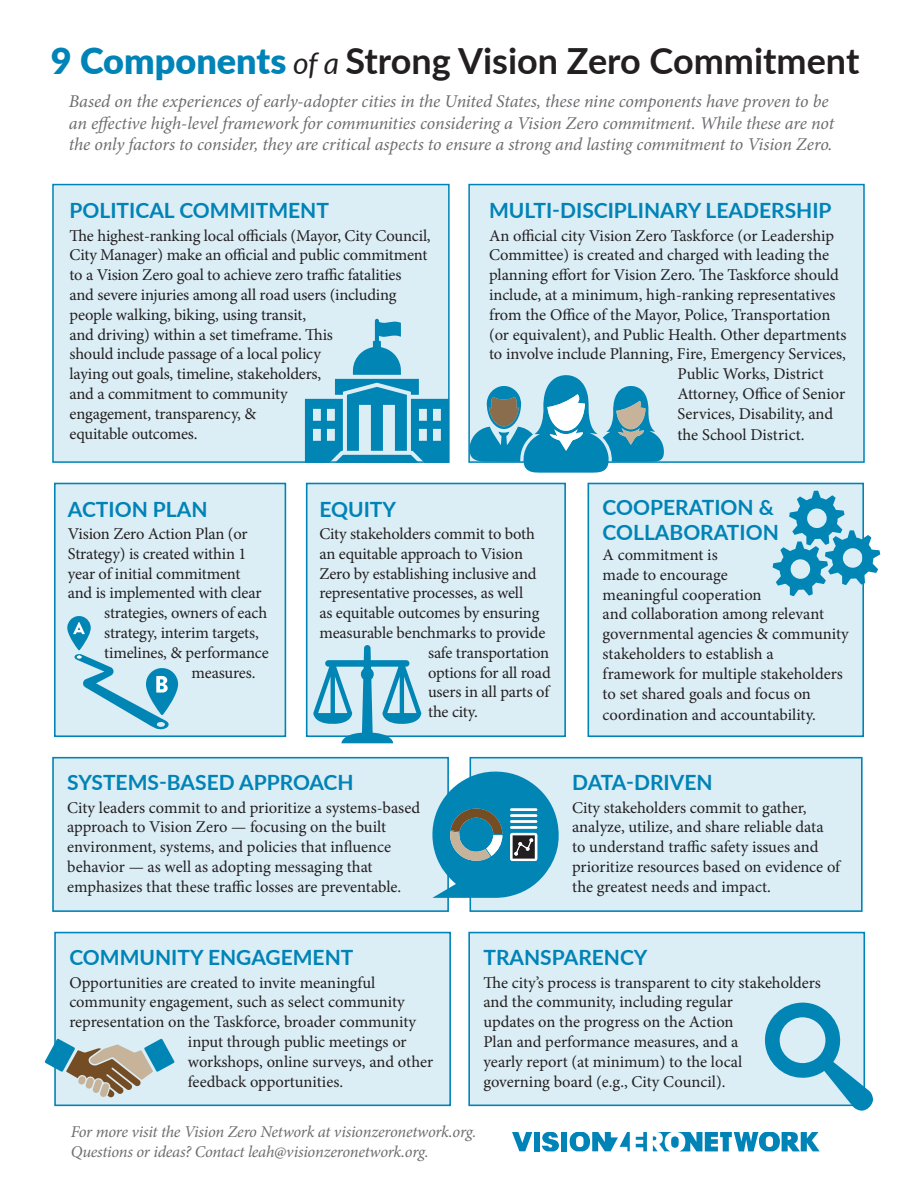
<style>
.page{position:relative;width:918px;height:1188px;background:#fff}
.page>*{position:absolute;margin:0;border:0;box-sizing:border-box;transform-origin:0 0}
.t1{font:700 36px "Lato";color:#231f20}
.t2{font:700 21px/25.2px "Lato";color:#0083b6}
.t3{font:italic 18px/21.6px "Minion Pro";letter-spacing:-.01em;color:#6c6d70}
.t4{font:16.5px/19.8px "Minion Pro";letter-spacing:-.005em;color:#231f20}
.t5{font:italic 16.5px "Minion Pro";letter-spacing:-.015em;color:#6c6d70}
.s1{font-weight:900;color:#0083b6}
.s2{font-weight:400;font-style:italic;font-size:30px}
</style>
<div class="page">
<div style="left:52px;top:184px;width:398px;height:279px;background:#dbedf5;border:2px solid #0083b6"></div>
<div style="left:468px;top:184px;width:397px;height:279px;background:#dbedf5;border:2px solid #0083b6"></div>
<svg style="left:305px;top:319px;width:144px;height:144px"></svg>
<svg style="left:469px;top:373px;width:195px;height:100px"></svg>
<div style="left:54px;top:483px;width:232px;height:254px;background:#dbedf5;border:2px solid #0083b6"></div>
<div style="left:306px;top:483px;width:260px;height:254px;background:#dbedf5;border:2px solid #0083b6"></div>
<div style="left:588px;top:483px;width:276px;height:254px;background:#dbedf5;border:2px solid #0083b6"></div>
<svg style="left:67px;top:616px;width:111px;height:114px"></svg>
<svg style="left:313px;top:645px;width:108px;height:98px"></svg>
<svg style="left:773px;top:491px;width:107px;height:105px"></svg>
<div style="left:52px;top:757px;width:397px;height:155px;background:#dbedf5;border:2px solid #0083b6"></div>
<div style="left:470px;top:757px;width:393px;height:155px;background:#dbedf5;border:2px solid #0083b6"></div>
<svg style="left:432px;top:771px;width:127px;height:127px"></svg>
<div style="left:54px;top:932px;width:397px;height:174px;background:#dbedf5;border:2px solid #0083b6"></div>
<div style="left:468px;top:932px;width:397px;height:174px;background:#dbedf5;border:2px solid #0083b6"></div>
<svg style="left:45px;top:1039px;width:129px;height:59px"></svg>
<svg style="left:765px;top:1003px;width:108px;height:108px"></svg>
<svg style="left:636px;top:1132px;width:11px;height:19px"></svg>
<svg style="left:512px;top:1132px;width:20px;height:19px"></svg>
<div style="left:534px;top:1132px;width:6px;height:19px;background:#0083b6"></div>
<div style="left:561px;top:1132px;width:6px;height:19px;background:#0083b6"></div>
<svg style="left:570px;top:1132px;width:60px;height:19px"></svg>
<svg style="left:542px;top:1132px;width:17px;height:19px"></svg>
<svg style="left:653px;top:1132px;width:167px;height:19px"></svg>
<p class="t1" style="left:51px;top:34px;width:810px"><span class="s1">9 Components</span> <span class="s2">of a</span> Strong Vision Zero Commitment</p>
<p class="t3" style="left:69px;top:90px;width:767px">Based on the experiences of early-adopter cities in the United States, these nine components have proven to be an effective high-level framework for communities considering a Vision Zero commitment. While these are not the only factors to consider, they are critical aspects to ensure a strong and lasting commitment to Vision Zero.</p>
<p class="t2" style="left:70px;top:197px;width:261px">POLITICAL COMMITMENT</p>
<p class="t4" style="left:70px;top:226px;width:363px">The highest-ranking local officials (Mayor, City Council, City Manager) make an official and public commitment to a Vision Zero goal to achieve zero traffic fatalities<br>and severe injuries among all road users (including people walking, biking, using transit,<br>and driving) within a set timeframe. This<br>should include passage of a local policy<br>laying out goals, timeline, stakeholders,<br>and a commitment to community<br>engagement, transparency, &amp;<br>equitable outcomes.</p>
<p class="t2" style="left:489px;top:197px;width:344px">MULTI-DISCIPLINARY LEADERSHIP</p>
<p class="t4" style="left:489px;top:226px;width:347px">An official city Vision Zero Taskforce (or Leadership</p>
<p class="t4" style="left:489px;top:245px;width:342px">Committee) is created and charged with leading the</p>
<p class="t4" style="left:489px;top:265px;width:351px">planning effort for Vision Zero. The Taskforce should</p>
<p class="t4" style="left:489px;top:285px;width:348px">include, at a minimum, high-ranking representatives</p>
<p class="t4" style="left:489px;top:305px;width:343px">from the Office of the Mayor, Police, Transportation</p>
<p class="t4" style="left:489px;top:325px;width:359px">(or equivalent), and Public Health. Other departments</p>
<p class="t4" style="left:489px;top:344px;width:358px">to involve include Planning, Fire, Emergency Services,</p>
<p class="t4" style="left:677px;top:364px;width:148px">Public Works, District</p>
<p class="t4" style="left:677px;top:384px;width:169px">Attorney, Office of Senior</p>
<p class="t4" style="left:677px;top:404px;width:157px">Services, Disability, and</p>
<p class="t4" style="left:677px;top:425px;width:129px">the School District.</p>
<p class="t2" style="left:68px;top:495px;width:141px">ACTION PLAN</p>
<p class="t4" style="left:68px;top:524px;width:181px">Vision Zero Action Plan (or</p>
<p class="t4" style="left:68px;top:544px;width:180px">Strategy) is created within 1</p>
<p class="t4" style="left:68px;top:564px;width:174px">year of initial commitment</p>
<p class="t4" style="left:68px;top:583px;width:195px">and is implemented with clear</p>
<p class="t4" style="left:104px;top:603px;width:164px">strategies, owners of each</p>
<p class="t4" style="left:104px;top:623px;width:156px">strategy, interim targets,</p>
<p class="t4" style="left:104px;top:643px;width:166px">timelines, &amp; performance</p>
<p class="t4" style="left:192px;top:663px;width:65px">measures.</p>
<p class="t2" style="left:319px;top:495px;width:78px">EQUITY</p>
<p class="t4" style="left:319px;top:524px;width:217px">City stakeholders commit to both</p>
<p class="t4" style="left:319px;top:544px;width:205px">an equitable approach to Vision</p>
<p class="t4" style="left:319px;top:564px;width:219px">Zero by establishing inclusive and</p>
<p class="t4" style="left:319px;top:583px;width:205px">representative processes, as well</p>
<p class="t4" style="left:319px;top:603px;width:222px">as equitable outcomes by ensuring</p>
<p class="t4" style="left:319px;top:623px;width:228px">measurable benchmarks to provide</p>
<p class="t4" style="left:428px;top:643px;width:123px">safe transportation</p>
<p class="t4" style="left:428px;top:663px;width:124px">options for all road</p>
<p class="t4" style="left:428px;top:682px;width:123px">users in all parts of</p>
<p class="t4" style="left:428px;top:702px;width:51px">the city.</p>
<p class="t2" style="left:67px;top:769px;width:288px">SYSTEMS-BASED APPROACH</p>
<p class="t4" style="left:67px;top:798px;width:354px">City leaders commit to and prioritize a systems-based approach to Vision Zero — focusing on the built environment, systems, and policies that influence behavior — as well as adopting messaging that emphasizes that these traffic losses are preventable.</p>
<p class="t2" style="left:603px;top:494px;width:178px">COOPERATION &amp;<br>COLLABORATION</p>
<p class="t4" style="left:603px;top:545px;width:248px">A commitment is<br>made to encourage<br>meaningful cooperation<br>and collaboration among relevant governmental agencies &amp; community stakeholders to establish a framework for multiple stakeholders to set shared goals and focus on</p>
<p class="t4" style="left:603px;top:705px;width:215px">coordination and accountability.</p>
<p class="t2" style="left:572px;top:769px;width:142px">DATA-DRIVEN</p>
<p class="t4" style="left:572px;top:798px;width:269px">City stakeholders commit to gather, analyze, utilize, and share reliable data to understand traffic safety issues and prioritize resources based on evidence of the greatest needs and impact.</p>
<p class="t2" style="left:69px;top:944px;width:286px">COMMUNITY ENGAGEMENT</p>
<p class="t4" style="left:69px;top:972px;width:308px">Opportunities are created to invite meaningful</p>
<p class="t4" style="left:69px;top:992px;width:337px">community engagement, such as select community</p>
<p class="t4" style="left:69px;top:1012px;width:348px">representation on the Taskforce, broader community</p>
<p class="t4" style="left:188px;top:1032px;width:220px">input through public meetings or</p>
<p class="t4" style="left:188px;top:1052px;width:247px">workshops, online surveys, and other</p>
<p class="t4" style="left:188px;top:1071px;width:157px">feedback opportunities.</p>
<p class="t2" style="left:483px;top:944px;width:166px">TRANSPARENCY</p>
<p class="t4" style="left:483px;top:972px;width:339px">The city’s process is transparent to city stakeholders and the community, including regular<br>updates on the progress on the Action<br>Plan and performance measures, and a<br>yearly report (at minimum) to the local<br>governing board (e.g., City Council).</p>
<p class="t5" style="left:71px;top:1120px;width:407px">For more visit the Vision Zero Network at visionzeronetwork.org.</p>
<p class="t5" style="left:71px;top:1140px;width:359px">Questions or ideas? Contact leah@visionzeronetwork.org.</p>
</div>
